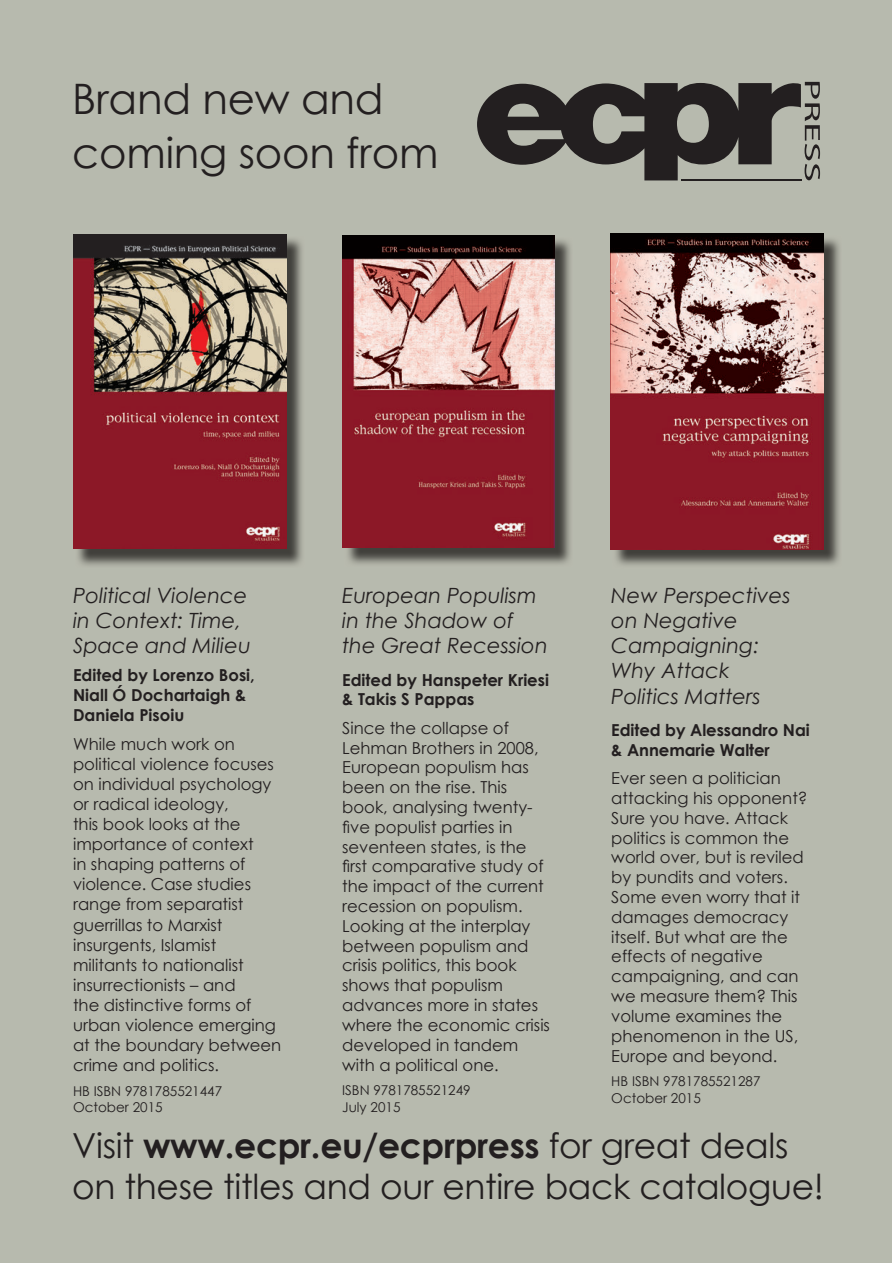
<style>
.page{position:relative;width:893px;height:1263px;background:#fff}
.page>*{position:absolute;margin:0;border:0;box-sizing:border-box;transform-origin:0 0}
.t1{font:42px/54px "Century Gothic";letter-spacing:-.005em;color:#231f20}
.t2{font:34.5px/41.4px "Century Gothic";letter-spacing:-.01em;color:#231f20}
.t3{font:italic 21px/25.2px "Century Gothic";color:#231f20}
.t4{font:16.5px/19.8px "Century Gothic";color:#231f20}
.t5{font:700 16.5px/19.8px "Century Gothic";color:#231f20}
.t6{font:13.5px/16.2px "Century Gothic";color:#231f20}
.s1{font-weight:700}
</style>
<div class="page">
<div style="left:0;top:0;width:891px;height:1263px;background:#b7baae"></div>
<img style="left:616px;top:236px;width:224px;height:329px">
<img style="left:610px;top:233px;width:213px;height:317px">
<img style="left:348px;top:237px;width:223px;height:327px">
<img style="left:342px;top:235px;width:212px;height:313px">
<hr style="left:681px;top:180px;width:121px;height:1px;background:#231f20">
<svg style="left:477px;top:82px;width:343px;height:98px"></svg>
<img style="left:78px;top:236px;width:224px;height:330px">
<img style="left:73px;top:234px;width:213px;height:315px">
<h1 class="t1" style="left:72px;top:72px;width:368px">Brand new and coming soon from</h1>
<p class="t3" style="left:73px;top:582px;width:179px">Political Violence in Context: Time,<br>Space and Milieu</p>
<p class="t5" style="left:73px;top:665px;width:183px">Edited by Lorenzo Bosi,<br>Niall Ó Dochartaigh &amp;<br>Daniela Pisoiu</p>
<p class="t4" style="left:73px;top:733px;width:210px">While much work on political violence focuses on individual psychology or radical ideology,<br>this book looks at the importance of context<br>in shaping patterns of violence. Case studies range from separatist guerrillas to Marxist insurgents, Islamist militants to nationalist insurrectionists – and<br>the distinctive forms of urban violence emerging at the boundary between crime and politics.</p>
<p class="t6" style="left:73px;top:1083px;width:151px">HB ISBN 9781785521447<br>October 2015</p>
<p class="t3" style="left:342px;top:582px;width:207px">European Populism in the Shadow of the Great Recession</p>
<p class="t5" style="left:342px;top:669px;width:208px">Edited by Hanspeter Kriesi &amp; Takis S Pappas</p>
<p class="t4" style="left:342px;top:718px;width:209px">Since the collapse of<br>Lehman Brothers in 2008,<br>European populism has been on the rise. This book, analysing twenty&shy;five populist parties in seventeen states, is the first comparative study of the impact of the current recession on populism.<br>Looking at the interplay between populism and crisis politics, this book shows that populism advances more in states where the economic crisis developed in tandem with a political one.</p>
<p class="t6" style="left:342px;top:1082px;width:130px">ISBN 9781785521249<br>July 2015</p>
<p class="t3" style="left:611px;top:582px;width:181px">New Perspectives on Negative<br>Campaigning:<br>Why Attack<br>Politics Matters</p>
<p class="t5" style="left:611px;top:719px;width:200px">Edited by Alessandro Nai &amp; Annemarie Walter</p>
<p class="t4" style="left:611px;top:768px;width:198px">Ever seen a politician attacking his opponent?<br>Sure you have. Attack politics is common the world over, but is reviled by pundits and voters.<br>Some even worry that it damages democracy itself. But what are the effects of negative campaigning, and can we measure them? This volume examines the phenomenon in the US,<br>Europe and beyond.</p>
<p class="t6" style="left:611px;top:1073px;width:151px">HB ISBN 9781785521287<br>October 2015</p>
<h2 class="t2" style="left:72px;top:1124px;width:753px">Visit <span class="s1">www.ecpr.eu/ecprpress</span> for great deals on these titles and our entire back catalogue!</h2>
</div>
